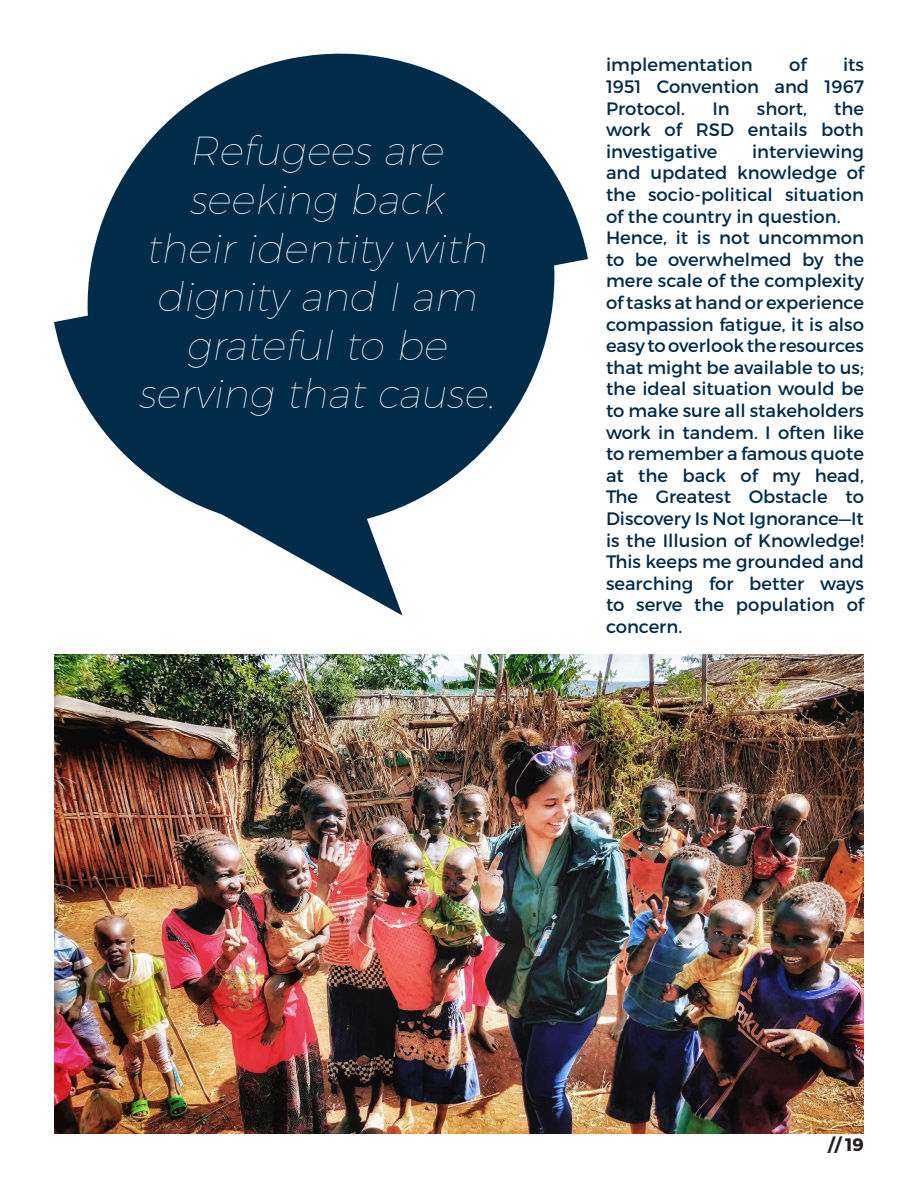
<style>
.page{position:relative;width:918px;height:1188px;background:#fff}
.page>*{position:absolute;margin:0;border:0;box-sizing:border-box;transform-origin:0 0}
.t1{font:italic 100 40.5px/48.6px "Montserrat";color:#fff;text-align:center}
.t2{font:18px/21.6px "Montserrat";color:#002c4a;text-align:justify}
.t3{font:700 18px "Montserrat";color:#231f20}
</style>
<div class="page">
<img style="left:54px;top:654px;width:810px;height:480px">
<svg style="left:283px;top:549px;width:120px;height:67px"></svg>
<svg style="left:100px;top:53px;width:488px;height:209px;fill:#002c4a"></svg>
<svg style="left:54px;top:228px;width:522px;height:321px;fill:#002c4a"></svg>
<p class="t1" style="left:138px;top:126px;width:366px">Refugees are seeking back their identity with dignity and I am grateful to be serving that cause.</p>
<p class="t2" style="left:606px;top:54px;width:260px;text-indent:237px">its 1951 Convention and 1967<br>Protocol.</p>
<p class="t2" style="left:606px;top:54px;width:148px">implementation</p>
<p class="t2" style="left:789px;top:54px;width:19px">of</p>
<p class="t2" style="left:606px;top:97px;width:260px;text-indent:228px">the work of RSD entails both investigative</p>
<p class="t2" style="left:712px;top:97px;width:19px">In</p>
<p class="t2" style="left:757px;top:97px;width:52px">short,</p>
<p class="t2" style="left:606px;top:141px;width:260px;text-indent:146px">interviewing and updated knowledge of the socio-political situation of the country in question.</p>
<p class="t2" style="left:606px;top:227px;width:260px">Hence, it is not uncommon to be overwhelmed by the mere scale of the complexity of tasks at hand or experience compassion fatigue, it is also easy to overlook the resources that might be available to us; the ideal situation would be to make sure all stakeholders work in tandem. I often like to remember a famous quote at the back of my head, The Greatest Obstacle to Discovery Is Not Ignorance—It is the Illusion of Knowledge!<br>This keeps me grounded and searching for better ways to serve the population of concern.</p>
<p class="t3" style="left:828px;top:1134px;width:37px">// 19</p>
</div>
